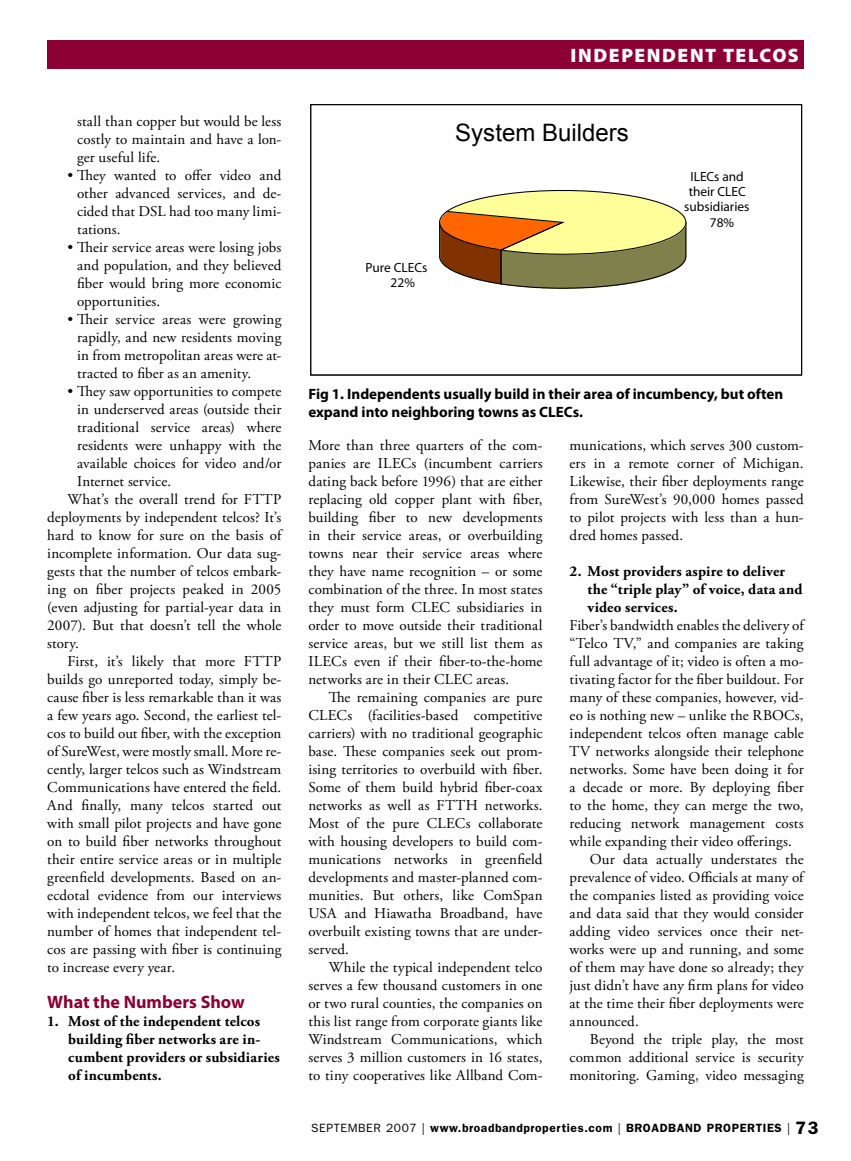
<style>
.page{position:relative;width:851px;height:1161px;background:#fff}
.page>*{position:absolute;margin:0;border:0;box-sizing:border-box;transform-origin:0 0}
.t1{font:24px "Arial";color:#000}
.t2{font:900 19.5px "Myriad Pro";letter-spacing:.08em;color:#fff}
.t3{font:18.9px "Myriad Pro";color:#000}
.t4{font:700 18px "Myriad Pro";color:#8c0033}
.t5{font:15px/18px "Adobe Garamond Pro";letter-spacing:.01em;color:#000;text-align:justify}
.t6{font:700 15px/18px "Adobe Garamond Pro";letter-spacing:.01em;color:#000}
.t7{font:700 15px/18px "Myriad Pro";color:#000}
.t8{font:13.35px/15.3px "Myriad Pro";color:#000}
.t9{font:600 12px "Franklin Gothic";letter-spacing:.05em;color:#000}
.s1{font-weight:400}
.s2{font-size:18px}
</style>
<div class="page">
<div style="left:47px;top:40px;width:756px;height:29px;background:#8c0033"></div>
<svg style="left:439px;top:190px;width:248px;height:99px;background:#c8b270"></svg>
<p class="t5" style="left:77px;top:113px;width:206px">stall than copper but would be less costly to maintain and have a lon&shy;ger useful life.</p>
<p class="t5" style="left:77px;top:167px;width:206px;text-indent:-10px">• They wanted to offer video and other advanced services, and de&shy;cided that DSL had too many limi&shy;tations.</p>
<p class="t5" style="left:77px;top:239px;width:206px;text-indent:-10px">• Their service areas were losing jobs and population, and they believed fiber would bring more economic opportunities.</p>
<p class="t5" style="left:77px;top:311px;width:206px;text-indent:-10px">• Their service areas were growing rapidly, and new residents moving in from metropolitan areas were at&shy;tracted to fiber as an amenity.</p>
<p class="t5" style="left:67px;top:383px;width:215px">• They saw opportunities to compete</p>
<p class="t5" style="left:77px;top:401px;width:206px">in underserved areas (outside their</p>
<p class="t5" style="left:77px;top:419px;width:206px">traditional service areas) where</p>
<p class="t5" style="left:77px;top:437px;width:206px">residents were unhappy with the</p>
<p class="t5" style="left:77px;top:455px;width:206px">available choices for video and/or</p>
<p class="t5" style="left:77px;top:473px;width:96px">Internet service.</p>
<p class="t5" style="left:68px;top:491px;width:215px">What’s the overall trend for FTTP</p>
<p class="t5" style="left:47px;top:509px;width:235px">deployments by independent telcos? It’s</p>
<p class="t5" style="left:47px;top:527px;width:235px">hard to know for sure on the basis of</p>
<p class="t5" style="left:47px;top:545px;width:236px">incomplete information. Our data sug-</p>
<p class="t5" style="left:47px;top:563px;width:236px">gests that the number of telcos embark-</p>
<p class="t5" style="left:47px;top:581px;width:236px">ing on fiber projects peaked in 2005</p>
<p class="t5" style="left:47px;top:599px;width:235px">(even adjusting for partial-year data in</p>
<p class="t5" style="left:47px;top:617px;width:235px">2007). But that doesn’t tell the whole</p>
<p class="t5" style="left:47px;top:635px;width:33px">story.</p>
<p class="t5" style="left:68px;top:653px;width:215px">First, it’s likely that more FTTP</p>
<p class="t5" style="left:47px;top:671px;width:236px">builds go unreported today, simply be-</p>
<p class="t5" style="left:47px;top:689px;width:236px">cause fiber is less remarkable than it was</p>
<p class="t5" style="left:47px;top:707px;width:236px">a few years ago. Second, the earliest tel-</p>
<p class="t5" style="left:47px;top:725px;width:235px">cos to build out fiber, with the exception</p>
<p class="t5" style="left:47px;top:743px;width:236px">of SureWest, were mostly small. More re-</p>
<p class="t5" style="left:47px;top:761px;width:235px">cently, larger telcos such as Windstream</p>
<p class="t5" style="left:47px;top:779px;width:235px">Communications have entered the field.</p>
<p class="t5" style="left:47px;top:797px;width:236px">And finally, many telcos started out</p>
<p class="t5" style="left:47px;top:815px;width:236px">with small pilot projects and have gone</p>
<p class="t5" style="left:47px;top:833px;width:236px">on to build fiber networks throughout</p>
<p class="t5" style="left:47px;top:851px;width:235px">their entire service areas or in multiple</p>
<p class="t5" style="left:47px;top:869px;width:236px">greenfield developments. Based on an-</p>
<p class="t5" style="left:47px;top:887px;width:235px">ecdotal evidence from our interviews</p>
<p class="t5" style="left:47px;top:905px;width:236px">with independent telcos, we feel that the</p>
<p class="t5" style="left:47px;top:923px;width:236px">number of homes that independent tel-</p>
<p class="t5" style="left:47px;top:941px;width:235px">cos are passing with fiber is continuing</p>
<p class="t5" style="left:47px;top:959px;width:129px">to increase every year.</p>
<p class="t4" style="left:47px;top:990px;width:199px">What the Numbers Show</p>
<p class="t6" style="left:68px;top:1013px;width:213px;text-indent:-21px">1. Most of the independent telcos building fiber networks are in&shy;cumbent providers or subsidiaries of incumbents.</p>
<h2 class="t2" style="left:570px;top:43px;width:230px">INDEPENDENT TELCOS</h2>
<p class="t3" style="left:482px;top:114px;width:126px">System Builders</p>
<h1 class="t1" style="left:455px;top:119px;width:175px">System Builders</h1>
<p class="t8" style="left:390px;top:260px;width:38px;text-indent:-25px">Pure CLECs<br>22%</p>
<p class="t8" style="left:690px;top:168px;width:55px">ILECs and</p>
<p class="t8" style="left:688px;top:184px;width:59px">their CLEC</p>
<p class="t8" style="left:684px;top:199px;width:67px">subsidiaries</p>
<p class="t8" style="left:709px;top:214px;width:26px">78%</p>
<p class="t7" style="left:308px;top:384px;width:476px">Fig 1. Independents usually build in their area of incumbency, but often expand into neighboring towns as CLECs.</p>
<p class="t5" style="left:308px;top:437px;width:236px">More than three quarters of the com&shy;panies are ILECs (incumbent carriers dating back before 1996) that are either replacing old copper plant with fiber, building fiber to new developments in their service areas, or overbuilding towns near their service areas where they have name recognition – or some combination of the three. In most states they must form CLEC subsidiaries in order to move outside their traditional service areas, but we still list them as ILECs even if their fiber-to-the-home networks are in their CLEC areas.</p>
<p class="t5" style="left:308px;top:689px;width:236px;text-indent:20px">The remaining companies are pure CLECs (facilities-based competitive carriers) with no traditional geographic base. These companies seek out prom&shy;ising territories to overbuild with fiber.<br>Some of them build hybrid fiber-coax networks as well as FTTH networks.<br>Most of the pure CLECs collaborate with housing developers to build com&shy;munications networks in greenfield developments and master-planned com&shy;munities. But others, like ComSpan USA and Hiawatha Broadband, have overbuilt existing towns that are under&shy;served.</p>
<p class="t5" style="left:308px;top:959px;width:236px;text-indent:20px">While the typical independent telco serves a few thousand customers in one or two rural counties, the companies on this list range from corporate giants like Windstream Communications, which serves 3 million customers in 16 states, to tiny cooperatives like Allband Com-</p>
<p class="t5" style="left:569px;top:437px;width:235px">munications, which serves 300 custom&shy;ers in a remote corner of Michigan.<br>Likewise, their fiber deployments range from SureWest’s 90,000 homes passed to pilot projects with less than a hun&shy;dred homes passed.</p>
<p class="t6" style="left:587px;top:563px;width:216px;text-indent:-18px">2. Most providers aspire to deliver the “triple play” of voice, data and video services.</p>
<p class="t5" style="left:569px;top:617px;width:235px">Fiber’s bandwidth enables the delivery of</p>
<p class="t5" style="left:569px;top:635px;width:235px">“Telco TV,” and companies are taking</p>
<p class="t5" style="left:569px;top:653px;width:235px">full advantage of it; video is often a mo-</p>
<p class="t5" style="left:569px;top:671px;width:236px">tivating factor for the fiber buildout. For</p>
<p class="t5" style="left:569px;top:689px;width:235px">many of these companies, however, vid-</p>
<p class="t5" style="left:569px;top:707px;width:235px">eo is nothing new – unlike the RBOCs,</p>
<p class="t5" style="left:569px;top:725px;width:236px">independent telcos often manage cable</p>
<p class="t5" style="left:569px;top:743px;width:236px">TV networks alongside their telephone</p>
<p class="t5" style="left:569px;top:761px;width:235px">networks. Some have been doing it for</p>
<p class="t5" style="left:569px;top:779px;width:236px">a decade or more. By deploying fiber</p>
<p class="t5" style="left:569px;top:797px;width:235px">to the home, they can merge the two,</p>
<p class="t5" style="left:569px;top:815px;width:235px">reducing network management costs</p>
<p class="t5" style="left:569px;top:833px;width:224px">while expanding their video offerings.</p>
<p class="t5" style="left:590px;top:851px;width:215px">Our data actually understates the</p>
<p class="t5" style="left:569px;top:869px;width:235px">prevalence of video. Officials at many of</p>
<p class="t5" style="left:569px;top:887px;width:236px">the companies listed as providing voice</p>
<p class="t5" style="left:569px;top:905px;width:235px">and data said that they would consider</p>
<p class="t5" style="left:569px;top:923px;width:235px">adding video services once their net-</p>
<p class="t5" style="left:569px;top:941px;width:235px">works were up and running, and some</p>
<p class="t5" style="left:569px;top:959px;width:235px">of them may have done so already; they</p>
<p class="t5" style="left:569px;top:977px;width:235px">just didn’t have any firm plans for video</p>
<p class="t5" style="left:569px;top:995px;width:236px">at the time their fiber deployments were</p>
<p class="t5" style="left:569px;top:1013px;width:71px">announced.</p>
<p class="t5" style="left:590px;top:1031px;width:215px">Beyond the triple play, the most</p>
<p class="t5" style="left:569px;top:1049px;width:235px">common additional service is security</p>
<p class="t5" style="left:569px;top:1067px;width:236px">monitoring. Gaming, video messaging</p>
<p class="t9" style="left:311px;top:1121px;width:509px"><span class="s1">SEPTEMBER 2007 |</span> www.broadbandproperties.com <span class="s1">|</span> BROADBAND PROPERTIES <span class="s1">|</span> <span class="s2">73</span></p>
</div>
